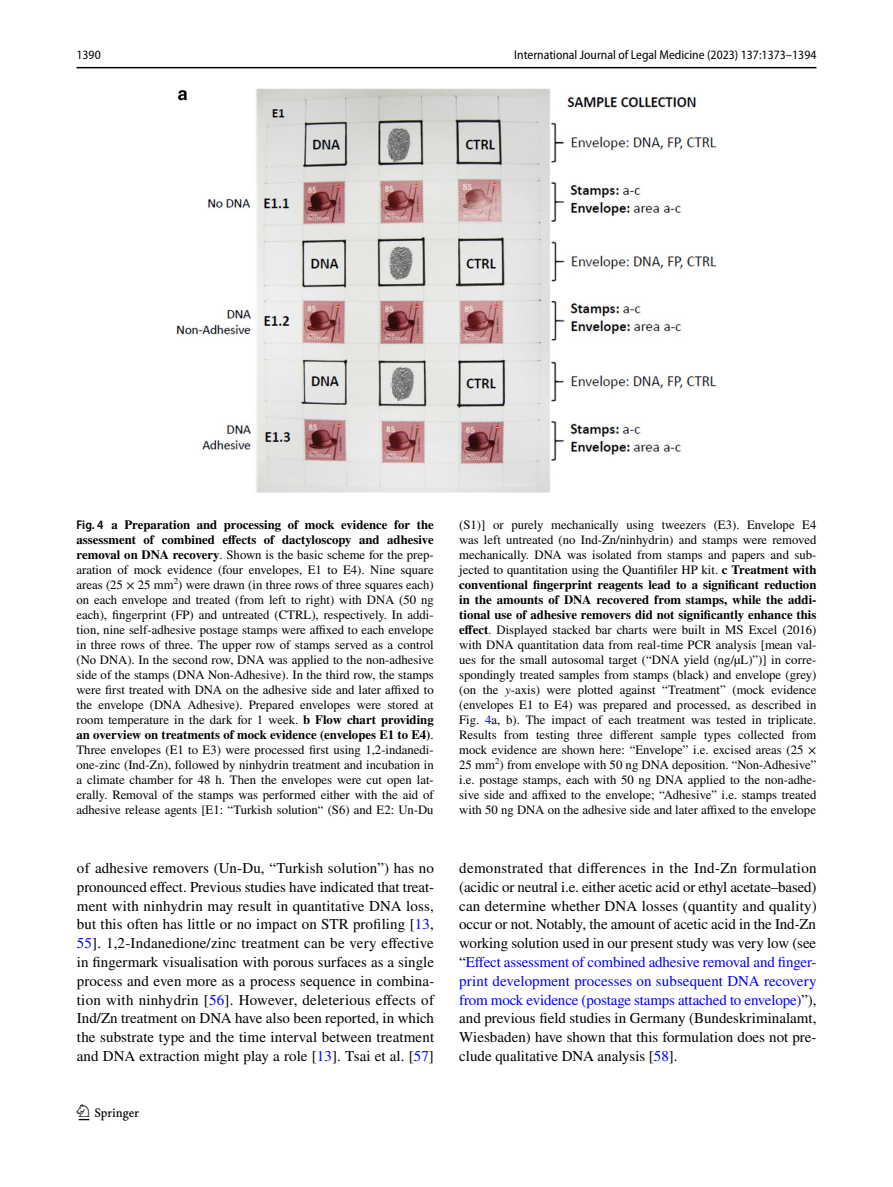
<style>
.page{position:relative;width:893px;height:1187px;background:#fff}
.page>*{position:absolute;margin:0;border:0;box-sizing:border-box;transform-origin:0 0}
.t1{font:22.5px "Springnew Regular 2";color:#000}
.t2{font:15px/18.8px "STIX";color:#000;text-align:justify}
.t3{font:12.75px/15px "STIX";color:#000;text-align:justify}
.t4{font:semi-condensed 12.75px "Myriad Pro";color:#000}
.s1{font-family:"Myriad Pro";font-weight:600;font-stretch:semi-condensed}
.s2{font-weight:700}
.s3{font-style:italic}
.s4{color:#00f}
</style>
<div class="page">
<hr style="left:77px;top:67px;width:739px;height:1px;background:#000">
<img style="left:176px;top:89px;width:540px;height:404px">
<p class="t4" style="left:77px;top:48px;width:26px">1390</p>
<p class="t4" style="left:514px;top:48px;width:304px">International Journal of Legal Medicine (2023) 137:1373–1394</p>
<p class="t3" style="left:77px;top:518px;width:359px"><span class="s1">Fig. 4</span> <span class="s2">a Preparation and processing of mock evidence for the assessment of combined effects of dactyloscopy and adhesive removal on DNA recovery</span>. Shown is the basic scheme for the prep&shy;aration of mock evidence (four envelopes, E1 to E4). Nine square areas (25 × 25 mm<sup>2</sup>) were drawn (in three rows of three squares each) on each envelope and treated (from left to right) with DNA (50 ng each), fingerprint (FP) and untreated (CTRL), respectively. In addi&shy;tion, nine self-adhesive postage stamps were affixed to each envelope in three rows of three. The upper row of stamps served as a control (No DNA). In the second row, DNA was applied to the non-adhesive side of the stamps (DNA Non-Adhesive). In the third row, the stamps were first treated with DNA on the adhesive side and later affixed to the envelope (DNA Adhesive). Prepared envelopes were stored at room temperature in the dark for 1 week. <span class="s2">b Flow chart providing an overview on treatments of mock evidence (envelopes E1 to E4)</span>.<br>Three envelopes (E1 to E3) were processed first using 1,2-indanedi&shy;one-zinc (Ind-Zn), followed by ninhydrin treatment and incubation in a climate chamber for 48 h. Then the envelopes were cut open lat&shy;erally. Removal of the stamps was performed either with the aid of adhesive release agents [E1: “Turkish solution“ (S6) and E2: Un-Du</p>
<p class="t3" style="left:459px;top:517px;width:359px">(S1)] or purely mechanically using tweezers (E3). Envelope E4 was left untreated (no Ind-Zn/ninhydrin) and stamps were removed mechanically. DNA was isolated from stamps and papers and sub&shy;jected to quantitation using the Quantifiler HP kit. <span class="s2">c Treatment with conventional fingerprint reagents lead to a significant reduction in the amounts of DNA recovered from stamps, while the addi&shy;tional use of adhesive removers did not significantly enhance this effect</span>. Displayed stacked bar charts were built in MS Excel (2016) with DNA quantitation data from real-time PCR analysis [mean val&shy;ues for the small autosomal target (“DNA yield (ng/µL)”)] in corre&shy;spondingly treated samples from stamps (black) and envelope (grey) (on the <span class="s3">y</span>-axis) were plotted against “Treatment” (mock evidence (envelopes E1 to E4) was prepared and processed, as described in Fig. <span class="s4">4</span>a, b). The impact of each treatment was tested in triplicate.<br>Results from testing three different sample types collected from mock evidence are shown here: “Envelope” i.e. excised areas (25 × 25 mm<sup>2</sup>) from envelope with 50 ng DNA deposition. “Non-Adhesive” i.e. postage stamps, each with 50 ng DNA applied to the non-adhe&shy;sive side and affixed to the envelope; “Adhesive” i.e. stamps treated with 50 ng DNA on the adhesive side and later affixed to the envelope</p>
<p class="t2" style="left:77px;top:859px;width:359px">of adhesive removers (Un-Du, “Turkish solution”) has no pronounced effect. Previous studies have indicated that treat&shy;ment with ninhydrin may result in quantitative DNA loss, but this often has little or no impact on STR profiling [<span class="s4">13</span>, <span class="s4">55</span>]. 1,2-Indanedione/zinc treatment can be very effective in fingermark visualisation with porous surfaces as a single process and even more as a process sequence in combina&shy;tion with ninhydrin [<span class="s4">56</span>]. However, deleterious effects of Ind/Zn treatment on DNA have also been reported, in which the substrate type and the time interval between treatment and DNA extraction might play a role [<span class="s4">13</span>]. Tsai et al. [<span class="s4">57</span>]</p>
<p class="t2" style="left:459px;top:859px;width:359px">demonstrated that differences in the Ind-Zn formulation (acidic or neutral i.e. either acetic acid or ethyl acetate–based) can determine whether DNA losses (quantity and quality) occur or not. Notably, the amount of acetic acid in the Ind-Zn working solution used in our present study was very low (see “<span class="s4">Effect assessment of combined adhesive removal and finger&shy;print development processes on subsequent DNA recovery from mock evidence (postage stamps attached to envelope)</span>”), and previous field studies in Germany (Bundeskriminalamt, Wiesbaden) have shown that this formulation does not pre&shy;clude qualitative DNA analysis [<span class="s4">58</span>].</p>
<h1 class="t1" style="left:79px;top:1104px;width:62px">1 3</h1>
</div>
